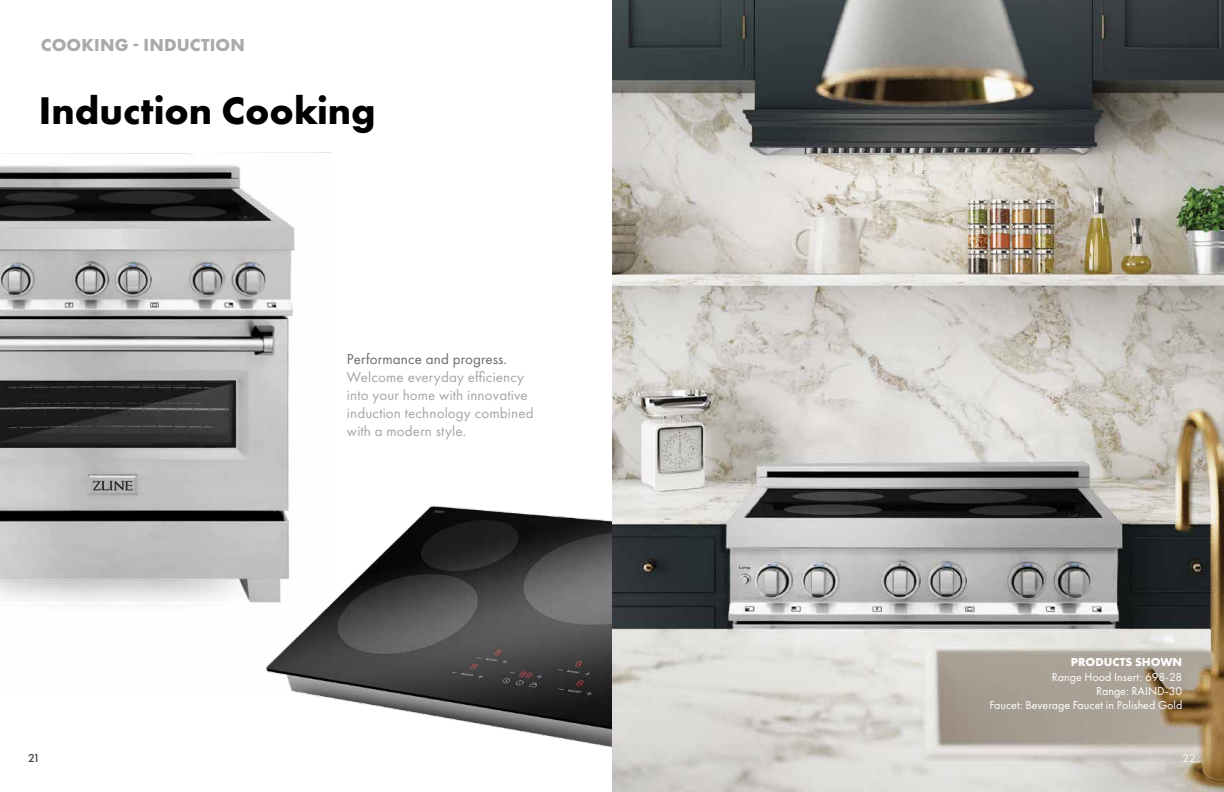
<style>
.page{position:relative;width:1224px;height:792px;background:#fff}
.page>*{position:absolute;margin:0;border:0;box-sizing:border-box;transform-origin:0 0}
.t1{font:700 40px "Futura PT";color:#000}
.t2{font:700 18px "Futura PT";letter-spacing:.01em;color:#a7a9ac}
.t3{font:15px/18px "Futura PT";letter-spacing:.01em;color:#a6a5a5}
.t4{font:15px "Futura PT";letter-spacing:.01em;color:#6b6a6c}
.t5{font:12px/14.4px "Futura PT";color:#fff;text-align:right}
.t6{font:700 12px "Futura PT";color:#fff}
.t7{font:500 12px "Futura PT";color:#000101}
.t8{font:500 12px "Futura PT";color:#fff}
</style>
<div class="page">
<img style="left:0;top:152px;width:331px;height:451px">
<img style="left:612px;top:0;width:612px;height:792px">
<img style="left:253px;top:485px;width:359px;height:263px">
<p class="t2" style="left:41px;top:33px;width:206px">COOKING - INDUCTION</p>
<h1 class="t1" style="left:39px;top:85px;width:338px">Induction Cooking</h1>
<p class="t4" style="left:347px;top:350px;width:162px">Performance and progress.</p>
<p class="t3" style="left:347px;top:368px;width:188px">Welcome everyday efficiency into your home with innovative induction technology combined with a modern style.</p>
<p class="t6" style="left:1071px;top:654px;width:113px">PRODUCTS SHOWN</p>
<p class="t5" style="left:989px;top:669px;width:194px">Range Hood Insert: 698-28<br>Range: RAIND-30<br>Faucet: Beverage Faucet in Polished Gold</p>
<p class="t7" style="left:28px;top:751px;width:13px">21</p>
<p class="t8" style="left:1182px;top:751px;width:15px">22</p>
</div>
